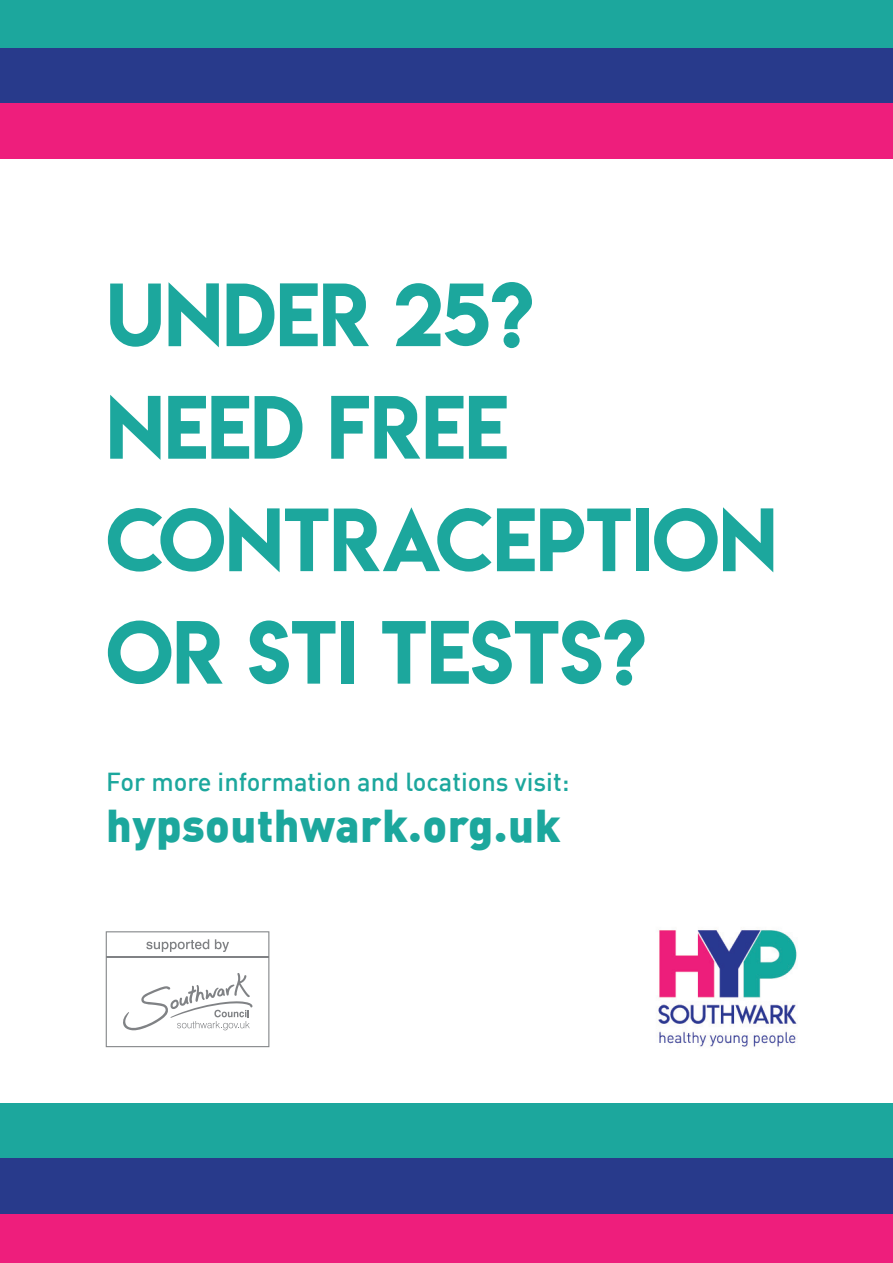
<style>
.page{position:relative;width:893px;height:1263px;background:#fff}
.page>*{position:absolute;margin:0;border:0;box-sizing:border-box;transform-origin:0 0}
.t1{font:79.5px/112.5px "Lemon Milk";color:#1ca79d}
.t2{font:45px "DIN Black Alternate";letter-spacing:.01em;color:#1ca79d}
.t3{font:500 25.5px "DIN";color:#1ca79d}
</style>
<div class="page">
<div style="left:0;top:0;width:893px;height:103px;background:#1ca79d"></div>
<div style="left:0;top:48px;width:893px;height:110px;background:#283a8b"></div>
<div style="left:0;top:103px;width:893px;height:55px;background:#ee1e7c"></div>
<img style="left:656px;top:930px;width:141px;height:117px">
<div style="left:0;top:1104px;width:893px;height:110px;background:#1ca79d"></div>
<div style="left:0;top:1159px;width:893px;height:104px;background:#283a8b"></div>
<div style="left:0;top:1214px;width:893px;height:49px;background:#ee1e7c"></div>
<svg style="left:106px;top:931px;width:163px;height:116px"></svg>
<p class="t1" style="left:106px;top:258px;width:672px">UNDER 25?<br>NEED FREE<br>CONTRACEPTION<br>OR STI TESTS?</p>
<p class="t3" style="left:106px;top:765px;width:465px">For more information and locations visit:</p>
<p class="t2" style="left:106px;top:796px;width:456px">hypsouthwark.org.uk</p>
</div>
